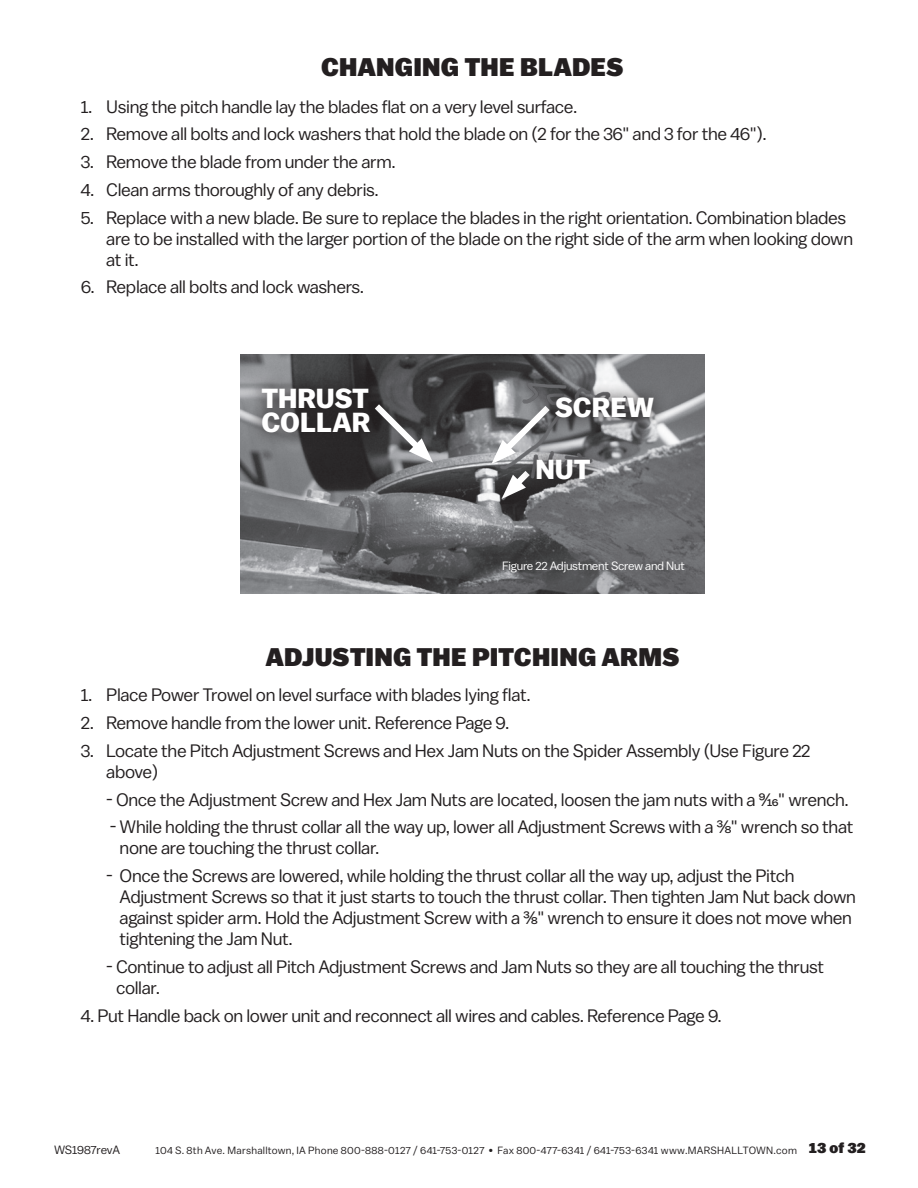
<style>
.page{position:relative;width:918px;height:1188px;background:#fff}
.page>*{position:absolute;margin:0;border:0;box-sizing:border-box;transform-origin:0 0}
.t1{font:700 27.6px "Balto";color:#fff}
.New_Header{font:900 25.5px "Balto";letter-spacing:.005em;color:#231f20}
.Paragraph_Style_1{font:18px/21px "Balto";letter-spacing:-.02em;color:#231f20}
.Paragraph_Style_1-2{font:12px "Balto";letter-spacing:-.02em;color:#fff}
.t2{font:12px "Balto";letter-spacing:-.01em;color:#231f20}
.t3{font:10.5px "Balto";letter-spacing:.025em;color:#231f20}
.s1{font-weight:900;font-size:15px}
</style>
<div class="page">
<img style="left:240px;top:355px;width:465px;height:239px">
<svg style="left:368px;top:398px;width:65px;height:65px;background:#6c6c6e"></svg>
<svg style="left:491px;top:399px;width:65px;height:100px"></svg>
<svg style="left:542px;top:383px;width:126px;height:49px;background:#727274"></svg>
<svg style="left:248px;top:374px;width:136px;height:73px;background:#494849"></svg>
<svg style="left:522px;top:444px;width:83px;height:50px;background:#707072"></svg>
<p class="New_Header" style="left:321px;top:52px;width:304px">CHANGING THE BLADES</p>
<p class="Paragraph_Style_1" style="left:81px;top:95px;width:498px">1. Using the pitch handle lay the blades flat on a very level surface.</p>
<p class="Paragraph_Style_1" style="left:81px;top:123px;width:688px">2. Remove all bolts and lock washers that hold the blade on (2 for the 36" and 3 for the 46").</p>
<p class="Paragraph_Style_1" style="left:81px;top:151px;width:316px">3. Remove the blade from under the arm.</p>
<p class="Paragraph_Style_1" style="left:81px;top:179px;width:300px">4. Clean arms thoroughly of any debris.</p>
<p class="Paragraph_Style_1" style="left:106px;top:206px;width:748px;text-indent:-26px">5. Replace with a new blade. Be sure to replace the blades in the right orientation. Combination blades are to be installed with the larger portion of the blade on the right side of the arm when looking down at it.</p>
<p class="Paragraph_Style_1" style="left:81px;top:276px;width:285px">6. Replace all bolts and lock washers.</p>
<p class="t1" style="left:261px;top:382px;width:109px">THRUST</p>
<p class="t1" style="left:555px;top:391px;width:101px">SCREW</p>
<p class="t1" style="left:261px;top:406px;width:111px">COLLAR</p>
<p class="t1" style="left:535px;top:453px;width:57px">NUT</p>
<p class="Paragraph_Style_1-2" style="left:502px;top:559px;width:184px">Figure 22 Adjustment Screw and Nut</p>
<p class="New_Header" style="left:265px;top:642px;width:416px">ADJUSTING THE PITCHING ARMS</p>
<p class="Paragraph_Style_1" style="left:81px;top:684px;width:451px">1. Place Power Trowel on level surface with blades lying flat.</p>
<p class="Paragraph_Style_1" style="left:81px;top:712px;width:430px">2. Remove handle from the lower unit. Reference Page 9.</p>
<p class="Paragraph_Style_1" style="left:106px;top:740px;width:706px;text-indent:-26px">3. Locate the Pitch Adjustment Screws and Hex Jam Nuts on the Spider Assembly (Use Figure 22 above)</p>
<p class="Paragraph_Style_1" style="left:106px;top:788px;width:744px">- Once the Adjustment Screw and Hex Jam Nuts are located, loosen the jam nuts with a 9/16" wrench.</p>
<p class="Paragraph_Style_1" style="left:120px;top:816px;width:735px;text-indent:-10px">- While holding the thrust collar all the way up, lower all Adjustment Screws with a 3/8" wrench so that none are touching the thrust collar.</p>
<p class="Paragraph_Style_1" style="left:120px;top:865px;width:738px;text-indent:-13px">- Once the Screws are lowered, while holding the thrust collar all the way up, adjust the Pitch Adjustment Screws so that it just starts to touch the thrust collar. Then tighten Jam Nut back down against spider arm. Hold the Adjustment Screw with a 3/8" wrench to ensure it does not move when tightening the Jam Nut.</p>
<p class="Paragraph_Style_1" style="left:116px;top:956px;width:709px;text-indent:-10px">- Continue to adjust all Pitch Adjustment Screws and Jam Nuts so they are all touching the thrust collar.</p>
<p class="Paragraph_Style_1" style="left:81px;top:1004px;width:643px">4. Put Handle back on lower unit and reconnect all wires and cables. Reference Page 9.</p>
<p class="t2" style="left:54px;top:1142px;width:68px">WS1987revA</p>
<p class="t3" style="left:155px;top:1144px;width:712px">104 S. 8th Ave. Marshalltown, IA Phone 800-888-0127 / 641-753-0127 • Fax 800-477-6341 / 641-753-6341 www.MARSHALLTOWN.com <span class="s1">13 of 32</span></p>
</div>
